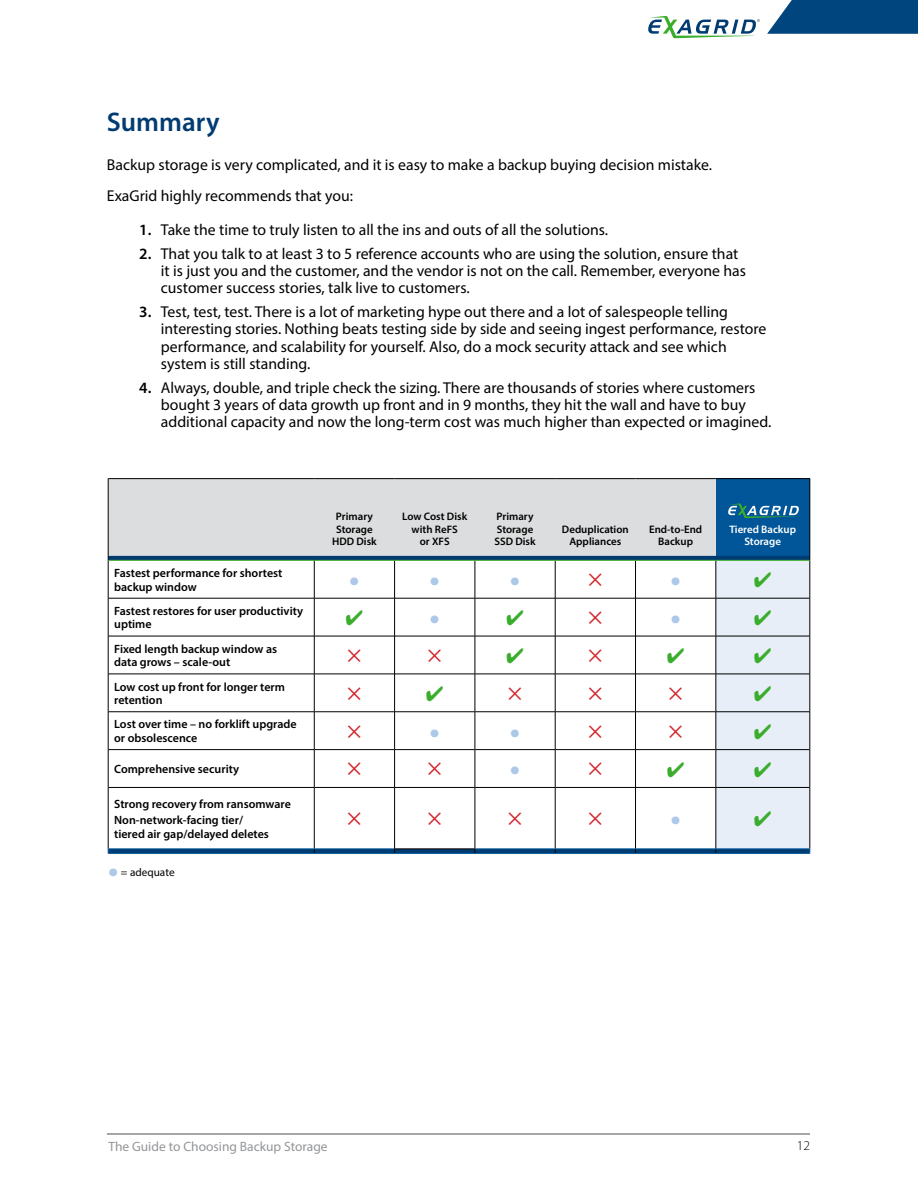
<style>
.page{position:relative;width:918px;height:1188px;background:#fff}
.page>*{position:absolute;margin:0;border:0;box-sizing:border-box;transform-origin:0 0}
.t1{font:600 33px "Myriad Pro";color:#aec8e9}
.t2{font:600 27px "Myriad Pro";color:#003b71}
.t3{font:15.75px/17.2px "Myriad Pro";color:#000}
.t4{font:13.5px "Myriad Pro";color:#939598}
.t5{font:300 13.5px "Myriad Pro";color:#000}
.t6{font:600 12px/13.5px "Myriad Pro";color:#000}
.t7{font:11.25px "Myriad Pro";color:#000}
.t8{font:600 10.8px/12.5px "Myriad Pro";color:#000;text-align:center}
.t9{font:600 10.8px/12.5px "Myriad Pro";color:#fff;text-align:center}
.s1{font-weight:600}
.s2{color:#3aad2c}
.s3{font-weight:600;font-size:33px;color:#aec8e9}
</style>
<div class="page">
<svg style="left:648px;top:16px;width:112px;height:22px"></svg>
<hr style="left:107px;top:1134px;width:703px;height:1px;background:#4d4d4f">
<svg style="left:767px;top:0;width:151px;height:34px"></svg>
<div style="left:109px;top:479px;width:607px;height:77px;background:#dcddde"></div>
<div style="left:716px;top:479px;width:94px;height:77px;background:#005698"></div>
<hr style="left:108px;top:478px;width:206px;height:1px;background:#000">
<hr style="left:108px;top:478px;width:1px;height:78px;background:#000">
<hr style="left:314px;top:478px;width:81px;height:1px;background:#000">
<hr style="left:395px;top:478px;width:80px;height:1px;background:#000">
<hr style="left:475px;top:478px;width:80px;height:1px;background:#000">
<hr style="left:555px;top:478px;width:81px;height:1px;background:#000">
<hr style="left:636px;top:478px;width:80px;height:1px;background:#000">
<hr style="left:716px;top:478px;width:94px;height:1px;background:#000">
<hr style="left:810px;top:478px;width:1px;height:78px;background:#000">
<svg style="left:728px;top:503px;width:71px;height:15px"></svg>
<svg style="left:108px;top:556px;width:703px;height:298px"></svg>
<h2 class="t2" style="left:107px;top:105px;width:114px">Summary</h2>
<p class="t3" style="left:107px;top:148px;width:607px;line-height:31.5px">Backup storage is very complicated, and it is easy to make a backup buying decision mistake.<br>ExaGrid highly recommends that you:</p>
<p class="t3" style="left:139px;top:221px;width:470px"><span class="s1">1.</span> Take the time to truly listen to all the ins and outs of all the solutions.</p>
<p class="t3" style="left:161px;top:245px;width:587px;text-indent:-22px"><span class="s1">2.</span> That you talk to at least 3 to 5 reference accounts who are using the solution, ensure that it is just you and the customer, and the vendor is not on the call. Remember, everyone has customer success stories, talk live to customers.</p>
<p class="t3" style="left:161px;top:303px;width:607px;text-indent:-22px"><span class="s1">3.</span> Test, test, test. There is a lot of marketing hype out there and a lot of salespeople telling interesting stories. Nothing beats testing side by side and seeing ingest performance, restore performance, and scalability for yourself. Also, do a mock security attack and see which system is still standing.</p>
<p class="t3" style="left:161px;top:379px;width:612px;text-indent:-22px"><span class="s1">4.</span> Always, double, and triple check the sizing. There are thousands of stories where customers bought 3 years of data growth up front and in 9 months, they hit the wall and have to buy additional capacity and now the long-term cost was much higher than expected or imagined.</p>
<p class="t8" style="left:332px;top:510px;width:46px">Primary<br>Storage<br>HDD Disk</p>
<p class="t8" style="left:402px;top:510px;width:66px">Low Cost Disk with ReFS<br>or XFS</p>
<p class="t8" style="left:494px;top:510px;width:43px;text-align:left">Primary<br>Storage<br>SSD Disk</p>
<p class="t8" style="left:562px;top:523px;width:68px">Deduplication<br>Appliances</p>
<p class="t8" style="left:649px;top:523px;width:55px">End-to-End<br>Backup</p>
<p class="t9" style="left:729px;top:523px;width:68px">Tiered Backup<br>Storage</p>
<p class="t6" style="left:114px;top:566px;width:170px">Fastest performance for shortest backup window</p>
<h1 class="t1" style="left:349px;top:558px;width:92px">• •</h1>
<h1 class="t1" style="left:510px;top:558px;width:12px">•</h1>
<h1 class="t1" style="left:671px;top:558px;width:103px">• <span class="s2">✔</span></h1>
<p class="t6" style="left:114px;top:604px;width:190px">Fastest restores for user productivity uptime</p>
<h1 class="t1" style="left:346px;top:596px;width:96px"><span class="s2">✔</span> •</h1>
<h1 class="t1" style="left:671px;top:596px;width:103px">• <span class="s2">✔</span></h1>
<p class="t6" style="left:114px;top:642px;width:164px">Fixed length backup window as data grows – scale-out</p>
<p class="t6" style="left:114px;top:679px;width:172px">Low cost up front for longer term retention</p>
<p class="t6" style="left:114px;top:717px;width:184px">Lost over time – no forklift upgrade or obsolescence</p>
<h1 class="t1" style="left:430px;top:709px;width:92px">• •</h1>
<p class="t6" style="left:114px;top:762px;width:126px">Comprehensive security</p>
<h1 class="t1" style="left:510px;top:747px;width:12px">•</h1>
<p class="t6" style="left:114px;top:795px;width:178px;line-height:16.8px">Strong recovery from ransomware<br>Non-network-facing tier/</p>
<p class="t6" style="left:114px;top:827px;width:156px">tiered air gap/delayed deletes</p>
<h1 class="t1" style="left:671px;top:797px;width:103px">• <span class="s2">✔</span></h1>
<p class="t7" style="left:108px;top:865px;width:68px"><span class="s3">•</span> = adequate</p>
<p class="t4" style="left:108px;top:1138px;width:221px">The Guide to Choosing Backup Storage</p>
<p class="t5" style="left:797px;top:1137px;width:15px">12</p>
</div>
